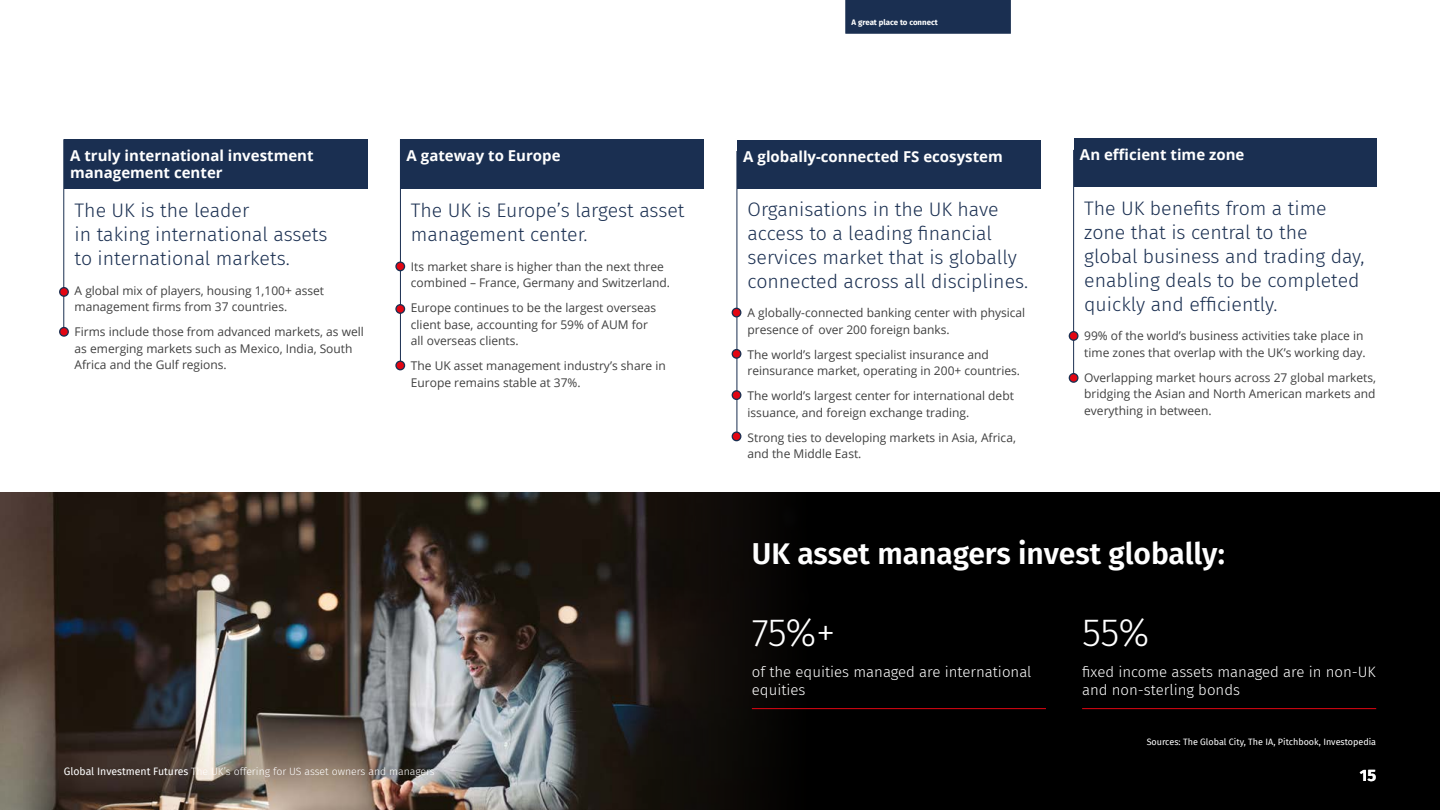
<style>
.page{position:relative;width:1440px;height:810px;background:#fff}
.page>*{position:absolute;margin:0;border:0;box-sizing:border-box;transform-origin:0 0}
.Stat_body_20_24{font:300 39px "Fira Sans";color:#fff}
.Small_heading_40_50{font:600 30px "Fira Sans";color:#fff}
.Intro_text_26_32{font:300 19.5px/24px "Fira Sans";color:#1a2f51}
.t1{font:700 16.5px "Fira Sans";color:#fff}
.Sub_subheading{font:700 15px/16.5px "Open Sans";color:#fff}
.Stat_body_20_24-2{font:300 15px/18px "Fira Sans";color:#fff}
.Body_16_22{font:12px/16.5px "Open Sans";color:#404040}
.t2{font:300 10.5px "Fira Sans";color:#fff}
.Notes{font:9px "Fira Sans";color:#fff}
.t3{font:700 7.88px "Fira Sans";color:#fff}
.s1{font-weight:400}
</style>
<div class="page">
<div style="left:3px;top:493px;width:1437px;height:317px;background:#000"></div>
<img style="left:0;top:493px;width:811px;height:317px">
<div style="left:64px;top:139px;width:303px;height:49px;background:#1a2f51"></div>
<div style="left:400px;top:139px;width:304px;height:49px;background:#1a2f51"></div>
<div style="left:737px;top:140px;width:304px;height:48px;background:#1a2f51"></div>
<div style="left:1074px;top:138px;width:303px;height:49px;background:#1a2f51"></div>
<hr style="left:63px;top:139px;width:1px;height:193px;background:#1a2f51">
<hr style="left:400px;top:139px;width:1px;height:226px;background:#1a2f51">
<hr style="left:737px;top:151px;width:1px;height:285px;background:#1a2f51">
<hr style="left:1073px;top:150px;width:1px;height:228px;background:#1a2f51">
<div style="left:60px;top:288px;width:8px;height:8px;background:#e30613;border-radius:50%"></div>
<div style="left:59px;top:287px;width:10px;height:10px;border:1px solid #1a2f51;border-radius:50%"></div>
<svg style="left:396px;top:262px;width:9px;height:9px"></svg>
<div style="left:395px;top:261px;width:10px;height:10px;border:1px solid #1a2f51;border-radius:50%"></div>
<div style="left:732px;top:308px;width:9px;height:9px;background:#e30613;border-radius:50%"></div>
<div style="left:732px;top:308px;width:9px;height:9px;border:1px solid #1a2f51;border-radius:50%"></div>
<svg style="left:1069px;top:332px;width:9px;height:8px"></svg>
<div style="left:1069px;top:331px;width:10px;height:10px;border:1px solid #1a2f51;border-radius:50%"></div>
<div style="left:60px;top:328px;width:8px;height:8px;background:#e30613;border-radius:50%"></div>
<div style="left:59px;top:327px;width:10px;height:10px;border:1px solid #1a2f51;border-radius:50%"></div>
<svg style="left:396px;top:305px;width:9px;height:8px"></svg>
<div style="left:395px;top:304px;width:10px;height:10px;border:1px solid #1a2f51;border-radius:50%"></div>
<div style="left:732px;top:350px;width:9px;height:8px;background:#e30613;border-radius:50%"></div>
<div style="left:732px;top:349px;width:9px;height:10px;border:1px solid #1a2f51;border-radius:50%"></div>
<svg style="left:1069px;top:374px;width:9px;height:8px"></svg>
<div style="left:1069px;top:373px;width:10px;height:10px;border:1px solid #1a2f51;border-radius:50%"></div>
<div style="left:396px;top:361px;width:9px;height:9px;background:#e30613;border-radius:50%"></div>
<div style="left:395px;top:361px;width:10px;height:9px;border:1px solid #1a2f51;border-radius:50%"></div>
<div style="left:732px;top:391px;width:9px;height:8px;background:#e30613;border-radius:50%"></div>
<div style="left:732px;top:390px;width:9px;height:10px;border:1px solid #1a2f51;border-radius:50%"></div>
<div style="left:732px;top:432px;width:9px;height:9px;background:#e30613;border-radius:50%"></div>
<div style="left:732px;top:431px;width:9px;height:10px;border:1px solid #1a2f51;border-radius:50%"></div>
<hr style="left:752px;top:708px;width:294px;height:1px;background:#e30613">
<hr style="left:1082px;top:708px;width:294px;height:1px;background:#e30613">
<div style="left:845px;top:0;width:166px;height:34px;background:#1a2f51"></div>
<p class="t3" style="left:852px;top:16px;width:88px">A great place to connect</p>
<p class="Sub_subheading" style="left:70px;top:147px;width:245px">A truly international investment management center</p>
<p class="Sub_subheading" style="left:407px;top:147px;width:155px">A gateway to Europe</p>
<p class="Sub_subheading" style="left:743px;top:148px;width:261px">A globally-connected FS ecosystem</p>
<p class="Sub_subheading" style="left:1080px;top:146px;width:166px">An efficient time zone</p>
<p class="Intro_text_26_32" style="left:75px;top:198px;width:255px">The UK is the leader<br>in taking international assets to international markets.</p>
<p class="Body_16_22" style="left:75px;top:282px;width:251px">A global mix of players, housing 1,100+ asset management firms from 37 countries.</p>
<p class="Body_16_22" style="left:75px;top:323px;width:291px">Firms include those from advanced markets, as well as emerging markets such as Mexico, India, South<br>Africa and the Gulf regions.</p>
<p class="Intro_text_26_32" style="left:411px;top:198px;width:275px">The UK is Europe’s largest asset management center.</p>
<p class="Body_16_22" style="left:411px;top:258px;width:261px">Its market share is higher than the next three combined – France, Germany and Switzerland.</p>
<p class="Body_16_22" style="left:411px;top:299px;width:247px">Europe continues to be the largest overseas client base, accounting for 59% of AUM for all overseas clients.</p>
<p class="Body_16_22" style="left:411px;top:357px;width:256px">The UK asset management industry’s share in<br>Europe remains stable at 37%.</p>
<p class="Intro_text_26_32" style="left:748px;top:197px;width:282px">Organisations in the UK have access to a leading financial services market that is globally connected across all disciplines.</p>
<p class="Body_16_22" style="left:748px;top:304px;width:279px">A globally-connected banking center with physical presence of over 200 foreign banks.</p>
<p class="Body_16_22" style="left:748px;top:346px;width:274px">The world’s largest specialist insurance and reinsurance market, operating in 200+ countries.</p>
<p class="Body_16_22" style="left:748px;top:387px;width:268px">The world’s largest center for international debt issuance, and foreign exchange trading.</p>
<p class="Body_16_22" style="left:748px;top:429px;width:270px">Strong ties to developing markets in Asia, Africa, and the Middle East.</p>
<p class="Intro_text_26_32" style="left:1084px;top:196px;width:282px">The UK benefits from a time zone that is central to the global business and trading day, enabling deals to be completed quickly and efficiently.</p>
<p class="Body_16_22" style="left:1084px;top:327px;width:283px">99% of the world’s business activities take place in time zones that overlap with the UK’s working day.</p>
<p class="Body_16_22" style="left:1084px;top:369px;width:293px;text-align:justify">Overlapping market hours across 27 global markets, bridging the Asian and North American markets and everything in between.</p>
<p class="Small_heading_40_50" style="left:752px;top:529px;width:475px">UK asset managers invest globally:</p>
<p class="Stat_body_20_24" style="left:752px;top:605px;width:85px">75%+</p>
<p class="Stat_body_20_24-2" style="left:752px;top:663px;width:281px">of the equities managed are international equities</p>
<p class="Stat_body_20_24" style="left:1082px;top:605px;width:69px">55%</p>
<p class="Stat_body_20_24-2" style="left:1082px;top:663px;width:295px">fixed income assets managed are in non-UK and non-sterling bonds</p>
<p class="Notes" style="left:1147px;top:736px;width:231px">Sources: The Global City, The IA, Pitchbook, Investopedia</p>
<p class="t2" style="left:64px;top:764px;width:373px"><span class="s1">Global Investment Futures</span> The UK’s offering for US asset owners and managers</p>
<h3 class="t1" style="left:1360px;top:761px;width:18px">15</h3>
</div>
